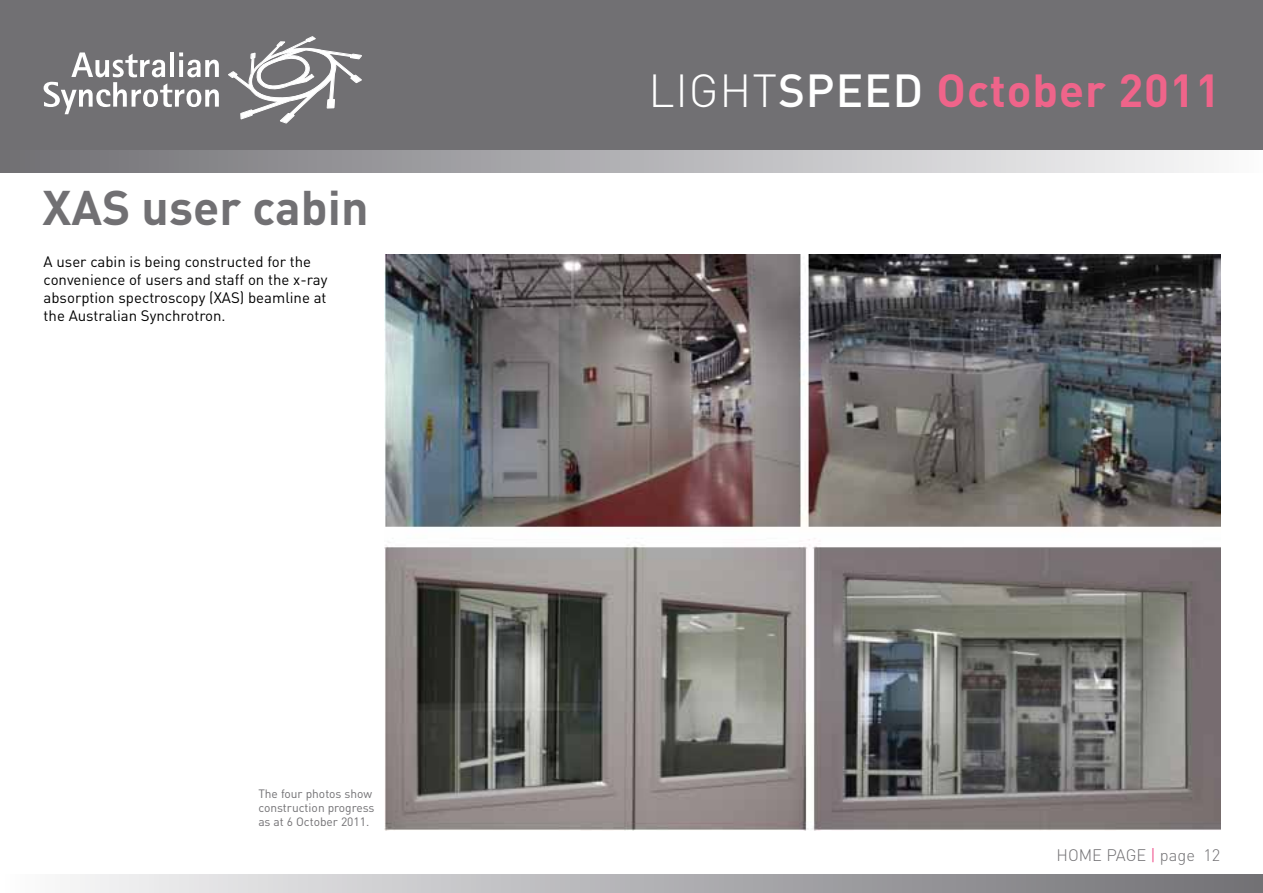
<style>
.page{position:relative;width:1263px;height:893px;background:#fff}
.page>*{position:absolute;margin:0;border:0;box-sizing:border-box;transform-origin:0 0}
.t1{font:700 48px "DIN";color:#717073}
.t2{font:700 45.75px "DIN";letter-spacing:.02em;color:#ef648a}
.t3{font:300 16.5px "DIN";color:#717073}
.t4{font:15px/18px "DIN";color:#000}
.t5{font:12px/14.4px "DIN";color:#717073}
.s1{font-weight:300;color:#fff}
.s2{font-weight:500;color:#fff}
.s3{color:#ec2c74}
</style>
<div class="page">
<div style="left:0;top:875px;width:1263px;height:18px;background:linear-gradient(to right,#fbfbfc,#6f6e73)"></div>
<div style="left:0;top:0;width:1263px;height:152px;background:#717073"></div>
<svg style="left:44px;top:52px;width:175px;height:62px"></svg>
<svg style="left:228px;top:36px;width:134px;height:87px"></svg>
<div style="left:0;top:151px;width:1263px;height:21px;background:linear-gradient(to right,#6e6d72,#fafafb)"></div>
<img style="left:385px;top:254px;width:835px;height:577px">
<h1 class="t1" style="left:43px;top:176px;width:327px">XAS user cabin</h1>
<p class="t4" style="left:44px;top:253px;width:285px">A user cabin is being constructed for the convenience of users and staff on the x-ray absorption spectroscopy (XAS) beamline at the Australian Synchrotron.</p>
<p class="t5" style="left:258px;top:786px;width:118px">The four photos show construction progress as at 6 October 2011.</p>
<h2 class="t2" style="left:648px;top:60px;width:574px"><span class="s1">LIGHT</span><span class="s2">SPEED</span> October 2011</h2>
<p class="t3" style="left:1056px;top:844px;width:165px">HOME PAGE <span class="s3">|</span> PAGE 12</p>
</div>
